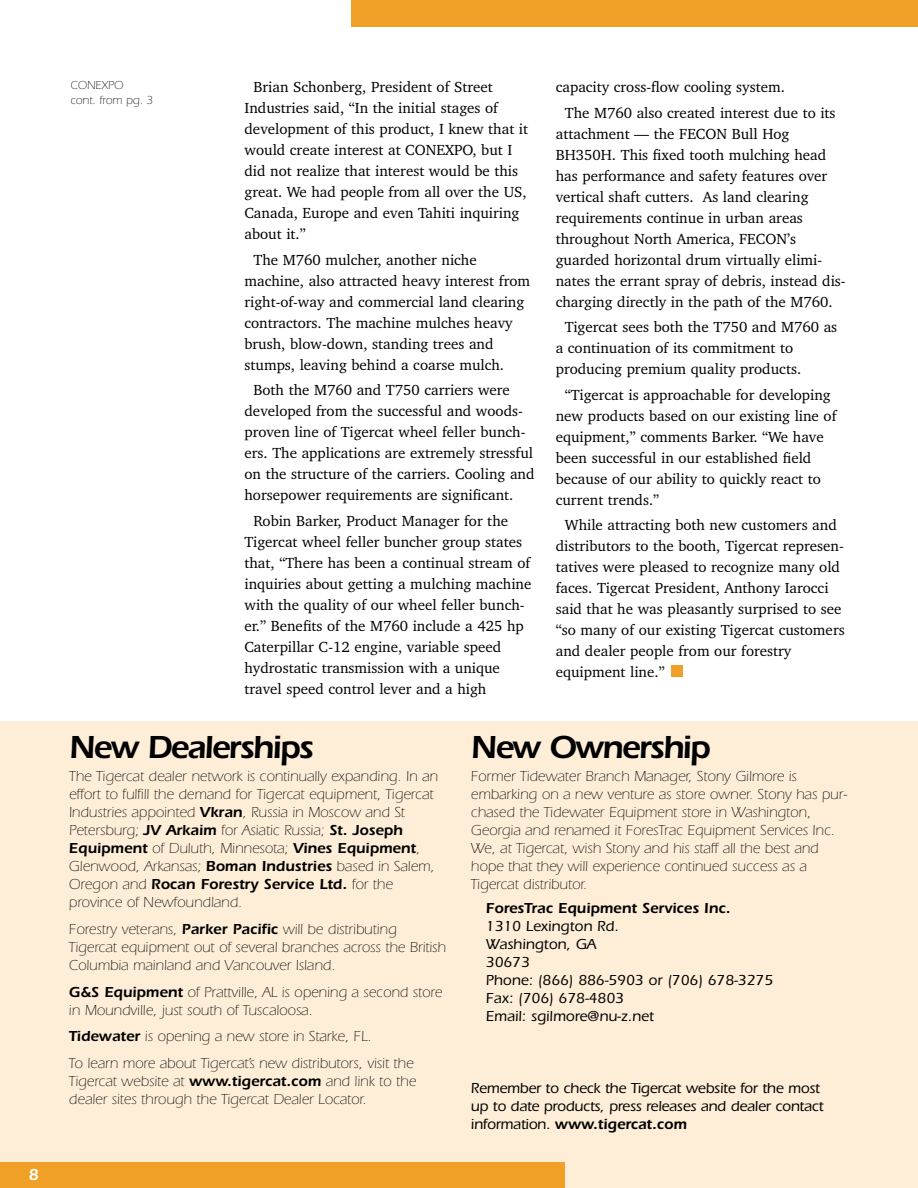
<style>
.page{position:relative;width:918px;height:1188px;background:#fff}
.page>*{position:absolute;margin:0;border:0;box-sizing:border-box;transform-origin:0 0}
.t1{font:600 33px "Itc Eras";letter-spacing:-.05em;color:#000}
.t2{font:600 16.5px "Itc Eras";color:#fff}
.t3{font:15px/21px "Bitstream Charter";color:#000}
.t4{font:300 15px/18px "Itc Eras";color:#000}
.t5{font:500 15px/18px "Itc Eras";letter-spacing:-.015em;color:#000}
.t6{font:600 15px "Itc Eras";color:#000}
.t7{font:300 12px/15px "Itc Eras";color:#000}
.s1{font-weight:600}
</style>
<div class="page">
<div style="left:0;top:721px;width:918px;height:467px;background:#feeed8"></div>
<div style="left:671px;top:665px;width:12px;height:12px;background:#f0a026"></div>
<div style="left:351px;top:0;width:567px;height:27px;background:#f0a026"></div>
<div style="left:0;top:1162px;width:565px;height:26px;background:#f0a026"></div>
<p class="t2" style="left:29px;top:1169px;width:12px">8</p>
<p class="t7" style="left:70px;top:79px;width:84px">CONEXPO<br>cont. from pg. 3</p>
<p class="t3" style="left:244px;top:78px;width:285px;text-indent:9px">Brian Schonberg, President of Street Industries said, “In the initial stages of development of this product, I knew that it would create interest at CONEXPO, but I did not realize that interest would be this great. We had people from all over the US, Canada, Europe and even Tahiti inquiring about it.”</p>
<p class="t3" style="left:244px;top:250px;width:287px;text-indent:9px">The M760 mulcher, another niche machine, also attracted heavy interest from right-of-way and commercial land clearing contractors. The machine mulches heavy brush, blow-down, standing trees and stumps, leaving behind a coarse mulch.</p>
<p class="t3" style="left:244px;top:381px;width:292px;text-indent:9px">Both the M760 and T750 carriers were developed from the successful and woods&shy;proven line of Tigercat wheel feller bunch&shy;ers. The applications are extremely stressful on the structure of the carriers. Cooling and horsepower requirements are significant.</p>
<p class="t3" style="left:245px;top:511px;width:288px;text-indent:9px">Robin Barker, Product Manager for the Tigercat wheel feller buncher group states that, “There has been a continual stream of inquiries about getting a mulching machine with the quality of our wheel feller bunch&shy;er.” Benefits of the M760 include a 425 hp Caterpillar C-12 engine, variable speed hydrostatic transmission with a unique travel speed control lever and a high</p>
<p class="t3" style="left:565px;top:76px;width:272px;line-height:25.5px;text-indent:-9px">capacity cross-flow cooling system.<br>The M760 also created interest due to its</p>
<p class="t3" style="left:556px;top:124px;width:291px">attachment — the FECON Bull Hog BH350H. This fixed tooth mulching head has performance and safety features over vertical shaft cutters. As land clearing requirements continue in urban areas throughout North America, FECON’s guarded horizontal drum virtually elimi&shy;nates the errant spray of debris, instead dis&shy;charging directly in the path of the M760.</p>
<p class="t3" style="left:556px;top:318px;width:283px;text-indent:9px">Tigercat sees both the T750 and M760 as a continuation of its commitment to producing premium quality products.</p>
<p class="t3" style="left:556px;top:385px;width:282px;text-indent:9px">“Tigercat is approachable for developing new products based on our existing line of equipment,” comments Barker. “We have been successful in our established field because of our ability to quickly react to current trends.”</p>
<p class="t3" style="left:556px;top:516px;width:290px;text-indent:9px">While attracting both new customers and distributors to the booth, Tigercat represen&shy;tatives were pleased to recognize many old faces. Tigercat President, Anthony Iarocci said that he was pleasantly surprised to see “so many of our existing Tigercat customers and dealer people from our forestry equipment line.”</p>
<h1 class="t1" style="left:69px;top:736px;width:246px">New Dealerships</h1>
<p class="t4" style="left:69px;top:769px;width:370px">The Tigercat dealer network is continually expanding. In an effort to fulfill the demand for Tigercat equipment, Tigercat Industries appointed <span class="s1">Vkran</span>, Russia in Moscow and St Petersburg; <span class="s1">JV Arkaim</span> for Asiatic Russia; <span class="s1">St. Joseph Equipment</span> of Duluth, Minnesota; <span class="s1">Vines Equipment</span>, Glenwood, Arkansas; <span class="s1">Boman Industries</span> based in Salem, Oregon and <span class="s1">Rocan Forestry Service Ltd.</span> for the province of Newfoundland.</p>
<p class="t4" style="left:69px;top:922px;width:379px">Forestry veterans, <span class="s1">Parker Pacific</span> will be distributing<br>Tigercat equipment out of several branches across the British<br>Columbia mainland and Vancouver Island.</p>
<p class="t4" style="left:69px;top:984px;width:375px"><span class="s1">G&amp;S Equipment</span> of Prattville, AL is opening a second store in Moundville, just south of Tuscaloosa.</p>
<p class="t4" style="left:69px;top:1024px;width:346px;line-height:26.7px"><span class="s1">Tidewater</span> is opening a new store in Starke, FL.<br>To learn more about Tigercat’s new distributors, visit the</p>
<p class="t4" style="left:69px;top:1073px;width:349px">Tigercat website at <span class="s1">www.tigercat.com</span> and link to the dealer sites through the Tigercat Dealer Locator.</p>
<h1 class="t1" style="left:471px;top:736px;width:241px">New Ownership</h1>
<p class="t4" style="left:471px;top:769px;width:378px">Former Tidewater Branch Manager, Stony Gilmore is embarking on a new venture as store owner. Stony has pur&shy;chased the Tidewater Equipment store in Washington, Georgia and renamed it ForesTrac Equipment Services Inc.<br>We, at Tigercat, wish Stony and his staff all the best and hope that they will experience continued success as a Tigercat distributor.</p>
<p class="t6" style="left:486px;top:903px;width:246px">ForesTrac Equipment Services Inc.</p>
<p class="t5" style="left:486px;top:918px;width:289px">1310 Lexington Rd.<br>Washington, GA<br>30673<br>Phone: (866) 886-5903 or (706) 678-3275<br>Fax: (706) 678-4803<br>Email: sgilmore@nu-z.net</p>
<p class="t5" style="left:471px;top:1080px;width:354px">Remember to check the Tigercat website for the most up to date products, press releases and dealer contact information. <span class="s1">www.tigercat.com</span></p>
</div>
